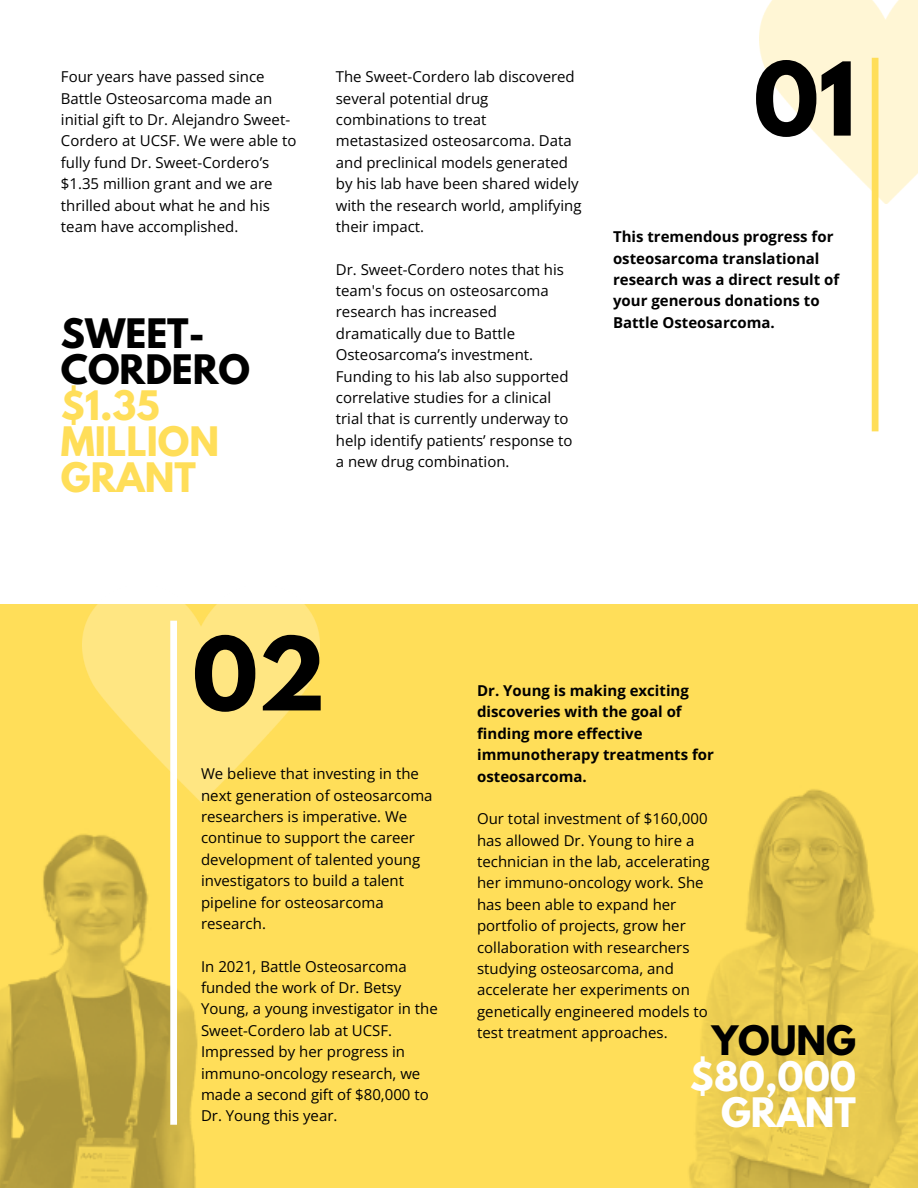
<style>
.page{position:relative;width:918px;height:1188px;background:#fff}
.page>*{position:absolute;margin:0;border:0;box-sizing:border-box;transform-origin:0 0}
.t1{font:700 90px "League Spartan";color:#000}
.t2{font:700 36px/36px "League Spartan";color:#000}
.t3{font:700 36px/36px "League Spartan";color:#ffde59}
.t4{font:700 36px "League Spartan";color:#fff}
.t5{font:15px/21.3px "Open Sans";color:#000}
.t6{font:700 15px/21.3px "Open Sans";color:#000}
</style>
<div class="page">
<div style="left:872px;top:58px;width:7px;height:373px;background:#ffde59"></div>
<img style="left:0;top:604px;width:918px;height:584px">
<div style="left:170px;top:621px;width:7px;height:504px;background:#fff"></div>
<img style="left:760px;top:0;width:158px;height:203px">
<img style="left:82px;top:604px;width:238px;height:199px">
<p class="t5" style="left:61px;top:66px;width:237px">Four years have passed since<br>Battle Osteosarcoma made an initial gift to Dr. Alejandro Sweet-<br>Cordero at UCSF. We were able to fully fund Dr. Sweet-Cordero’s $1.35 million grant and we are thrilled about what he and his team have accomplished.</p>
<p class="t2" style="left:61px;top:320px;width:191px">SWEET-<br>CORDERO</p>
<p class="t3" style="left:61px;top:392px;width:160px">$1.35<br>MILLION<br>GRANT</p>
<p class="t5" style="left:336px;top:66px;width:247px">The Sweet-Cordero lab discovered several potential drug combinations to treat metastasized osteosarcoma. Data and preclinical models generated by his lab have been shared widely with the research world, amplifying their impact.</p>
<p class="t5" style="left:336px;top:258px;width:238px">Dr. Sweet-Cordero notes that his team's focus on osteosarcoma research has increased dramatically due to Battle<br>Osteosarcoma’s investment.<br>Funding to his lab also supported correlative studies for a clinical trial that is currently underway to help identify patients’ response to a new drug combination.</p>
<p class="t1" style="left:754px;top:55px;width:104px">01</p>
<p class="t6" style="left:613px;top:226px;width:228px">This tremendous progress for osteosarcoma translational research was a direct result of your generous donations to<br>Battle Osteosarcoma.</p>
<p class="t1" style="left:192px;top:629px;width:135px">02</p>
<p class="t5" style="left:201px;top:763px;width:233px">We believe that investing in the next generation of osteosarcoma researchers is imperative. We continue to support the career development of talented young investigators to build a talent pipeline for osteosarcoma research.</p>
<p class="t5" style="left:201px;top:955px;width:238px">In 2021, Battle Osteosarcoma funded the work of Dr. Betsy<br>Young, a young investigator in the<br>Sweet-Cordero lab at UCSF.<br>Impressed by her progress in immuno-oncology research, we made a second gift of $80,000 to<br>Dr. Young this year.</p>
<p class="t6" style="left:477px;top:680px;width:238px">Dr. Young is making exciting discoveries with the goal of finding more effective immunotherapy treatments for osteosarcoma.</p>
<p class="t5" style="left:477px;top:808px;width:234px">Our total investment of $160,000 has allowed Dr. Young to hire a technician in the lab, accelerating her immuno-oncology work. She has been able to expand her portfolio of projects, grow her collaboration with researchers studying osteosarcoma, and accelerate her experiments on genetically engineered models to test treatment approaches.</p>
<p class="t2" style="left:712px;top:1027px;width:146px">YOUNG</p>
<p class="t4" style="left:690px;top:1059px;width:168px">$80,000</p>
<p class="t4" style="left:721px;top:1095px;width:137px">GRANT</p>
</div>
